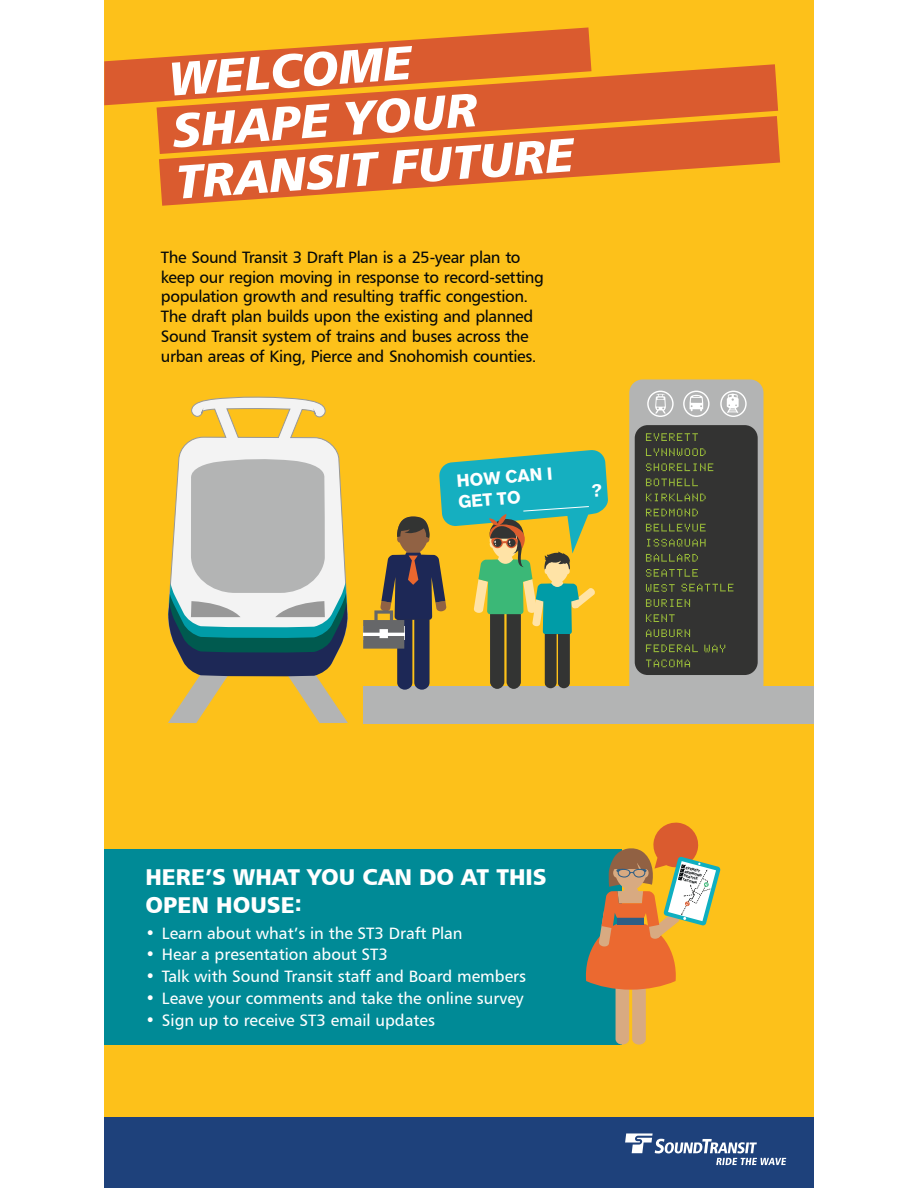
<style>
.page{position:relative;width:918px;height:1188px;background:#fff}
.page>*{position:absolute;margin:0;border:0;box-sizing:border-box;transform-origin:0 0}
.t1{font:47.25px/51.6px "Humanist 777 BT Black Italic B";color:#fff}
.t2{font:22.95px/27.5px "Humanist 777 BT Black B";color:#fff}
.t3{font:700 17.4px/20.7px "Akzidenz Grotesk";color:#fff}
.t4{font:16.5px/19.8px "Humanist 777 BT Roman B";letter-spacing:-.025em;color:#040809}
.t5{font:16.5px "Humanist 777 BT Roman B";color:#fff}
.t6{font:700 3.3px/4.1px "Akzidenz Grotesk";color:#040809}
</style>
<div class="page">
<div style="left:104px;top:1116px;width:710px;height:72px;background:#1e417b"></div>
<svg style="left:625px;top:1133px;width:161px;height:32px"></svg>
<div style="left:104px;top:0;width:710px;height:1116px;background:#fdc11a"></div>
<svg style="left:104px;top:27px;width:487px;height:78px"></svg>
<svg style="left:157px;top:64px;width:621px;height:77px;background:#de672c"></svg>
<svg style="left:159px;top:116px;width:621px;height:90px;fill:#da5b2f"></svg>
<svg style="left:178px;top:397px;width:162px;height:61px"></svg>
<svg style="left:168px;top:458px;width:180px;height:265px"></svg>
<div style="left:364px;top:686px;width:450px;height:37px;background:#b3b4b4"></div>
<div style="left:629px;top:380px;width:134px;height:317px;background:#b3b4b4;border-radius:13px"></div>
<svg style="left:690px;top:395px;width:13px;height:16px"></svg>
<svg style="left:727px;top:394px;width:12px;height:19px"></svg>
<svg style="left:655px;top:394px;width:11px;height:19px"></svg>
<div style="left:647px;top:391px;width:27px;height:26px;border:1px solid #fff;border-radius:50%"></div>
<div style="left:683px;top:391px;width:27px;height:26px;border:1px solid #fff;border-radius:50%"></div>
<div style="left:720px;top:391px;width:27px;height:26px;border:1px solid #fff;border-radius:50%"></div>
<div style="left:635px;top:425px;width:123px;height:250px;background:#333332;border-radius:13px"></div>
<svg style="left:646px;top:433px;width:52px;height:8px"></svg>
<svg style="left:646px;top:448px;width:60px;height:8px"></svg>
<svg style="left:646px;top:463px;width:67px;height:8px"></svg>
<svg style="left:646px;top:478px;width:52px;height:8px"></svg>
<svg style="left:646px;top:494px;width:60px;height:7px"></svg>
<svg style="left:646px;top:509px;width:52px;height:7px"></svg>
<svg style="left:646px;top:524px;width:60px;height:7px"></svg>
<svg style="left:647px;top:539px;width:59px;height:8px"></svg>
<svg style="left:646px;top:554px;width:52px;height:8px"></svg>
<svg style="left:646px;top:569px;width:52px;height:8px"></svg>
<svg style="left:646px;top:584px;width:29px;height:8px"></svg>
<svg style="left:646px;top:599px;width:44px;height:8px"></svg>
<svg style="left:646px;top:614px;width:29px;height:8px"></svg>
<svg style="left:646px;top:629px;width:44px;height:8px"></svg>
<svg style="left:646px;top:644px;width:52px;height:8px"></svg>
<svg style="left:646px;top:660px;width:44px;height:7px"></svg>
<svg style="left:682px;top:584px;width:51px;height:7px"></svg>
<svg style="left:704px;top:645px;width:21px;height:7px"></svg>
<div style="left:104px;top:849px;width:518px;height:196px;background:#008a96"></div>
<svg style="left:586px;top:823px;width:134px;height:222px"></svg>
<svg style="left:363px;top:450px;width:245px;height:240px"></svg>
<h1 class="t1" style="left:167px;top:52px;width:400px;rotate:-4deg">WELCOME<br>SHAPE YOUR<br>TRANSIT FUTURE</h1>
<p class="t4" style="left:161px;top:247px;width:384px">The Sound Transit 3 Draft Plan is a 25-year plan to keep our region moving in response to record-setting population growth and resulting traffic congestion.<br>The draft plan builds upon the existing and planned Sound Transit system of trains and buses across the urban areas of King, Pierce and Snohomish counties.</p>
<p class="t3" style="left:456px;top:471px;width:98px;rotate:-5deg">HOW CAN I<br>GET TO</p>
<h2 class="t2" style="left:146px;top:863px;width:403px">HERE’S WHAT YOU CAN DO AT THIS<br>OPEN HOUSE:</h2>
<p class="t5" style="left:146px;top:923px;width:319px">• Learn about what’s in the ST3 Draft Plan</p>
<p class="t5" style="left:146px;top:944px;width:244px">• Hear a presentation about ST3</p>
<p class="t5" style="left:146px;top:966px;width:382px">• Talk with Sound Transit staff and Board members</p>
<p class="t5" style="left:146px;top:988px;width:380px">• Leave your comments and take the online survey</p>
<p class="t5" style="left:146px;top:1010px;width:291px">• Sign up to receive ST3 email updates</p>
<p class="t6" style="left:686px;top:866px;width:19px;rotate:14deg">EVERETT<br>REDMOND<br>SEATTLE<br>TACOMA</p>
</div>
